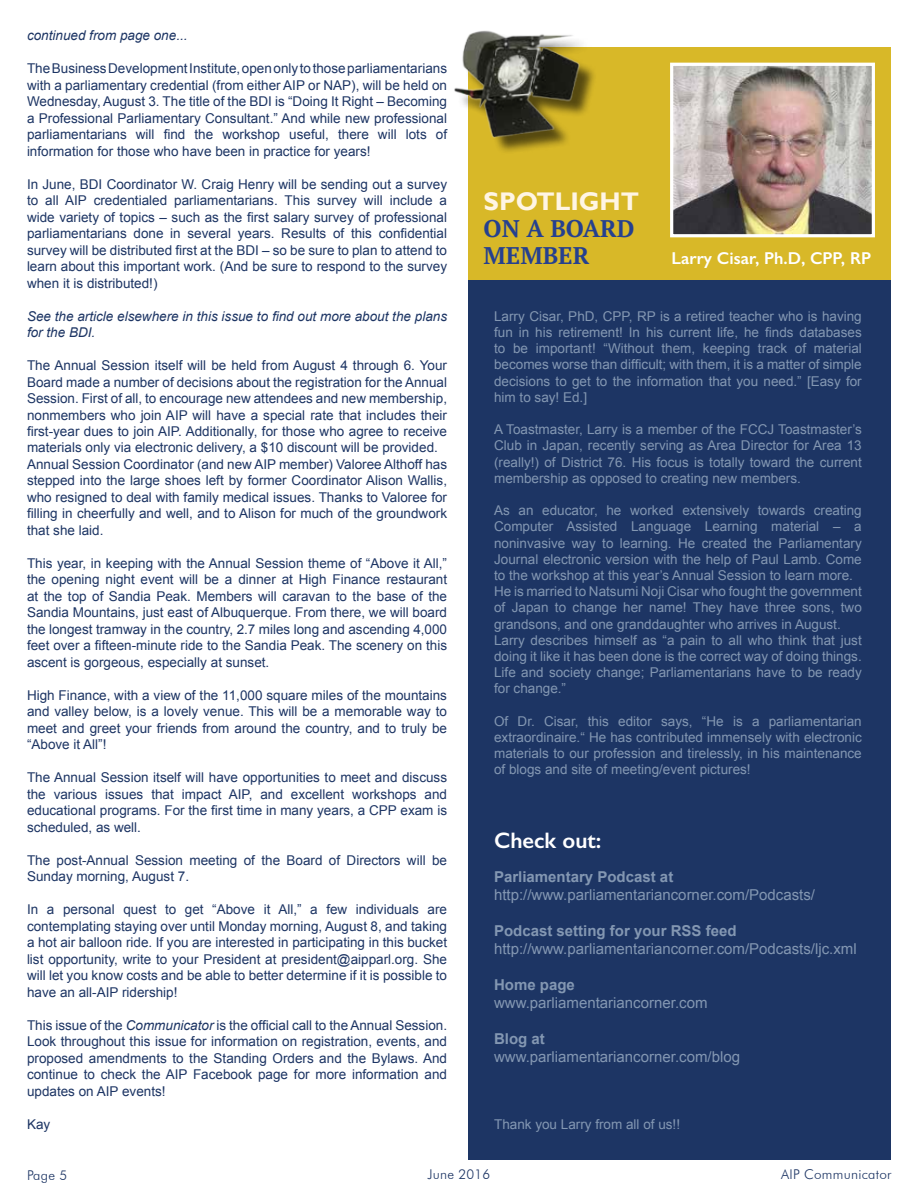
<style>
.page{position:relative;width:918px;height:1188px;background:#fff}
.page>*{position:absolute;margin:0;border:0;box-sizing:border-box;transform-origin:0 0}
.t1{font:700 25.5px "Gill Sans";color:#fff5e4}
.t2{font:700 24px/27px "PT Serif";color:#25408f}
.t3{font:600 22.5px "Gill Sans";color:#fff}
.t4{font:600 17.25px "Gill Sans";color:#fff}
.t5{font:15px "Arial";color:#8397b2}
.t6{font:700 15px "Arial";color:#8397b2}
.t7{font:13.5px/16.5px "Arial";color:#1d3564;text-align:justify}
.t8{font:13.5px/16.2px "Arial";color:#8397b2;text-align:justify}
.t9{font:italic 13.5px/16.5px "Arial";color:#1d3564}
.t10{font:300 13.5px "Futura BT";letter-spacing:.02em;color:#1d3564}
.s1{font-style:italic}
</style>
<div class="page">
<div style="left:468px;top:256px;width:423px;height:904px;background:#1d3564"></div>
<div style="left:468px;top:48px;width:423px;height:232px;background:#d8b828"></div>
<div style="left:457px;top:33px;width:140px;height:122px;background:#000;opacity:.6"></div>
<img style="left:454px;top:30px;width:134px;height:125px">
<img style="left:674px;top:67px;width:197px;height:166px">
<div style="left:670px;top:63px;width:205px;height:174px;border:3px solid #fff"></div>
<p class="t9" style="left:27px;top:27px;width:162px">continued from page one...</p>
<p class="t7" style="left:27px;top:60px;width:422px">The Business Development Institute, open only to those parliamentarians with a parliamentary credential (from either AIP or NAP), will be held on Wednesday, August 3. The title of the BDI is “Doing It Right – Becoming a Professional Parliamentary Consultant.” And while new professional parliamentarians will find the workshop useful, there will lots of information for those who have been in practice for years!</p>
<p class="t7" style="left:27px;top:176px;width:422px">In June, BDI Coordinator W. Craig Henry will be sending out a survey to all AIP credentialed parliamentarians. This survey will include a wide variety of topics – such as the first salary survey of professional parliamentarians done in several years. Results of this confidential survey will be distributed first at the BDI – so be sure to plan to attend to learn about this important work. (And be sure to respond to the survey when it is distributed!)</p>
<p class="t9" style="left:27px;top:308px;width:422px">See the article elsewhere in this issue to find out more about the plans for the BDI.</p>
<p class="t7" style="left:27px;top:357px;width:422px;text-align:left">The Annual Session itself will be held from August 4 through 6. Your Board made a number of decisions about the registration for the Annual Session. First of all, to encourage new attendees and new membership, nonmembers who join AIP will have a special rate that includes their first-year dues to join AIP. Additionally, for those who agree to receive materials only via electronic delivery, a $10 discount will be provided.<br>Annual Session Coordinator (and new AIP member) Valoree Althoff has stepped into the large shoes left by former Coordinator Alison Wallis, who resigned to deal with family medical issues. Thanks to Valoree for filling in cheerfully and well, and to Alison for much of the groundwork that she laid.</p>
<p class="t7" style="left:27px;top:555px;width:422px">This year, in keeping with the Annual Session theme of “Above it All,” the opening night event will be a dinner at High Finance restaurant at the top of Sandia Peak. Members will caravan to the base of the Sandia Mountains, just east of Albuquerque. From there, we will board the longest tramway in the country, 2.7 miles long and ascending 4,000 feet over a fifteen-minute ride to the Sandia Peak. The scenery on this ascent is gorgeous, especially at sunset.</p>
<p class="t7" style="left:27px;top:687px;width:422px">High Finance, with a view of the 11,000 square miles of the mountains and valley below, is a lovely venue. This will be a memorable way to meet and greet your friends from around the country, and to truly be “Above it All”!</p>
<p class="t7" style="left:27px;top:770px;width:422px">The Annual Session itself will have opportunities to meet and discuss the various issues that impact AIP, and excellent workshops and educational programs. For the first time in many years, a CPP exam is scheduled, as well.</p>
<p class="t7" style="left:27px;top:852px;width:422px">The post-Annual Session meeting of the Board of Directors will be<br>Sunday morning, August 7.</p>
<p class="t7" style="left:27px;top:902px;width:422px">In a personal quest to get “Above it All,” a few individuals are contemplating staying over until Monday morning, August 8, and taking a hot air balloon ride. If you are interested in participating in this bucket list opportunity, write to your President at president@aipparl.org. She will let you know costs and be able to better determine if it is possible to have an all-AIP ridership!</p>
<p class="t7" style="left:27px;top:1017px;width:422px">This issue of the <span class="s1">Communicator</span> is the official call to the Annual Session.<br>Look throughout this issue for information on registration, events, and proposed amendments to the Standing Orders and the Bylaws. And continue to check the AIP Facebook page for more information and updates on AIP events!</p>
<p class="t7" style="left:27px;top:1116px;width:25px">Kay</p>
<h1 class="t1" style="left:484px;top:186px;width:157px">SPOTLIGHT</h1>
<h2 class="t2" style="left:484px;top:215px;width:153px">ON A BOARD<br>MEMBER</h2>
<p class="t4" style="left:672px;top:247px;width:201px">Larry Cisar, Ph.D, CPP, RP</p>
<p class="t8" style="left:494px;top:308px;width:369px">Larry Cisar, PhD, CPP, RP is a retired teacher who is having fun in his retirement! In his current life, he finds databases to be important! “Without them, keeping track of material becomes worse than difficult; with them, it is a matter of simple decisions to get to the information that you need.” [Easy for him to say! Ed.]</p>
<p class="t8" style="left:494px;top:422px;width:369px">A Toastmaster, Larry is a member of the FCCJ Toastmaster’s Club in Japan, recently serving as Area Director for Area 13 (really!) of District 76. His focus is totally toward the current membership as opposed to creating new members.</p>
<p class="t8" style="left:494px;top:503px;width:369px;text-align:left">As an educator, he worked extensively towards creating Computer Assisted Language Learning material – a noninvasive way to learning. He created the Parliamentary Journal electronic version with the help of Paul Lamb. Come to the workshop at this year’s Annual Session to learn more.<br>He is married to Natsumi Noji Cisar who fought the government of Japan to change her name! They have three sons, two grandsons, and one granddaughter who arrives in August.<br>Larry describes himself as “a pain to all who think that just doing it like it has been done is the correct way of doing things.<br>Life and society change; Parliamentarians have to be ready for change.”</p>
<p class="t8" style="left:494px;top:713px;width:369px">Of Dr. Cisar, this editor says, “He is a parliamentarian extraordinaire.“ He has contributed immensely with electronic materials to our profession and tirelessly, in his maintenance of blogs and site of meeting/event pictures!</p>
<h3 class="t3" style="left:494px;top:826px;width:109px">Check out:</h3>
<p class="t6" style="left:494px;top:867px;width:181px">Parliamentary Podcast at</p>
<p class="t5" style="left:494px;top:885px;width:322px">http://www.parliamentariancorner.com/Podcasts/</p>
<p class="t6" style="left:494px;top:921px;width:244px">Podcast setting for your RSS feed</p>
<p class="t5" style="left:494px;top:939px;width:364px">http://www.parliamentariancorner.com/Podcasts/ljc.xml</p>
<p class="t6" style="left:494px;top:975px;width:82px">Home page</p>
<p class="t5" style="left:494px;top:993px;width:215px">www.parliamentariancorner.com</p>
<p class="t6" style="left:494px;top:1029px;width:52px">Blog at</p>
<p class="t5" style="left:494px;top:1047px;width:247px">www.parliamentariancorner.com/blog</p>
<p class="t8" style="left:494px;top:1116px;width:188px">Thank you Larry from all of us!!</p>
<p class="t10" style="left:27px;top:1167px;width:42px">Page 5</p>
<p class="t10" style="left:427px;top:1166px;width:65px">June 2016</p>
<p class="t10" style="left:781px;top:1166px;width:112px">AIP Communicator</p>
</div>
